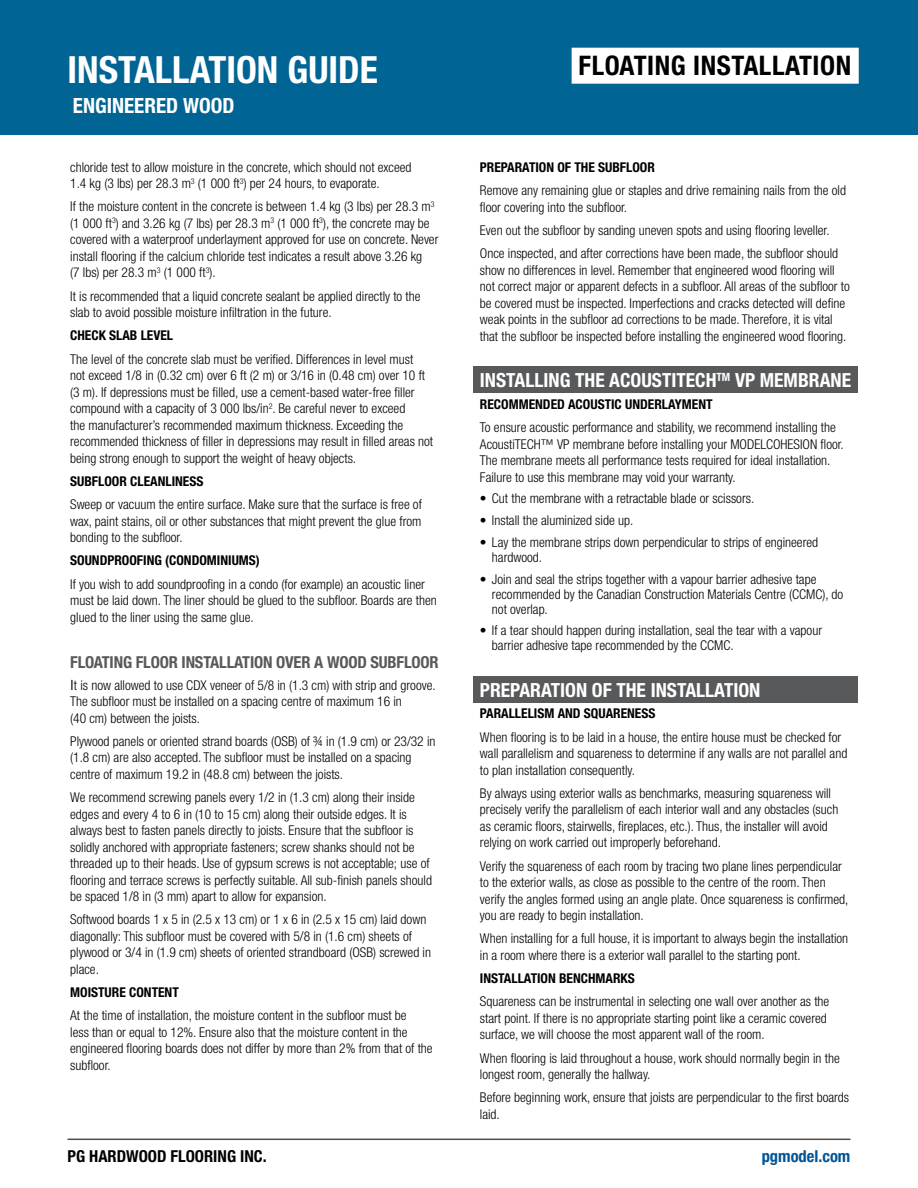
<style>
.page{position:relative;width:918px;height:1188px;background:#fff}
.page>*{position:absolute;margin:0;border:0;box-sizing:border-box;transform-origin:0 0}
.t1{font:700 condensed 37.5px "Helvetica Neue LT Std";color:#fff}
.t2{font:700 condensed 27px "Helvetica Neue LT Std";letter-spacing:.02em;color:#000}
.t3{font:700 condensed 21px "Helvetica Neue LT Std";color:#fff}
.t4{font:700 condensed 19.5px "Helvetica Neue LT Std";color:#fff}
.t5{font:700 condensed 18px "Helvetica Neue LT Std";color:#fff}
.t6{font:700 condensed 16.5px "Helvetica Neue LT Std";letter-spacing:-.01em;color:#58595b}
.t7{font:700 condensed 16.5px "Helvetica Neue LT Std";color:#000}
.t8{font:700 condensed 16.5px "Helvetica Neue LT Std";color:#005496}
.t9{font:300 condensed 13.5px/16.5px "Helvetica Neue LT Std";color:#000}
.t10{font:700 condensed 13.5px "Helvetica Neue LT Std";color:#000}
.s1{font-family:"Helvetica";font-weight:400}
</style>
<div class="page">
<hr style="left:68px;top:1139px;width:782px;height:1px;background:#4d4d4f">
<div style="left:473px;top:367px;width:385px;height:26px;background:#58595b"></div>
<div style="left:473px;top:676px;width:385px;height:26px;background:#58595b"></div>
<div style="left:0;top:0;width:918px;height:135px;background:#006594"></div>
<div style="left:572px;top:48px;width:287px;height:36px;background:#fff"></div>
<h1 class="t1" style="left:68px;top:47px;width:312px">INSTALLATION GUIDE</h1>
<h2 class="t2" style="left:579px;top:49px;width:274px">FLOATING INSTALLATION</h2>
<h3 class="t3" style="left:73px;top:93px;width:163px">ENGINEERED WOOD</h3>
<h3 class="t5" style="left:70px;top:94px;width:239px">PLANCHER DE BOIS D’INGÉNIERIE</h3>
<p class="t9" style="left:70px;top:159px;width:343px">chloride test to allow moisture in the concrete, which should not exceed<br>1.4 kg (3 lbs) per 28.3 m<sup>3</sup> (1 000 ft<sup>3</sup>) per 24 hours, to evaporate.</p>
<p class="t9" style="left:70px;top:198px;width:370px">If the moisture content in the concrete is between 1.4 kg (3 lbs) per 28.3 m<sup>3 </sup>(1 000 ft<sup>3</sup>) and 3.26 kg (7 lbs) per 28.3 m<sup>3</sup> (1 000 ft<sup>3</sup>), the concrete may be covered with a waterproof underlayment approved for use on concrete. Never install flooring if the calcium chloride test indicates a result above 3.26 kg<br>(7 lbs) per 28.3 m<sup>3</sup> (1 000 ft<sup>3</sup>).</p>
<p class="t9" style="left:70px;top:288px;width:352px">It is recommended that a liquid concrete sealant be applied directly to the slab to avoid possible moisture infiltration in the future.</p>
<p class="t10" style="left:70px;top:327px;width:104px">CHECK SLAB LEVEL</p>
<p class="t9" style="left:70px;top:350px;width:364px">The level of the concrete slab must be verified. Differences in level must<br>not exceed 1/8 in (0.32 cm) over 6 ft (2 m) or 3/16 in (0.48 cm) over 10 ft (3 m). If depressions must be filled, use a cement-based water-free filler compound with a capacity of 3 000 lbs/in<sup>2</sup>. Be careful never to exceed<br>the manufacturer’s recommended maximum thickness. Exceeding the recommended thickness of filler in depressions may result in filled areas not being strong enough to support the weight of heavy objects.</p>
<p class="t10" style="left:70px;top:473px;width:135px">SUBFLOOR CLEANLINESS</p>
<p class="t9" style="left:70px;top:496px;width:353px;text-align:justify">Sweep or vacuum the entire surface. Make sure that the surface is free of wax, paint stains, oil or other substances that might prevent the glue from bonding to the subfloor.</p>
<p class="t10" style="left:70px;top:552px;width:191px">SOUNDPROOFING (CONDOMINIUMS)</p>
<p class="t9" style="left:70px;top:575px;width:368px">If you wish to add soundproofing in a condo (for example) an acoustic liner must be laid down. The liner should be glued to the subfloor. Boards are then glued to the liner using the same glue.</p>
<p class="t6" style="left:70px;top:652px;width:370px">FLOATING FLOOR INSTALLATION OVER A WOOD SUBFLOOR</p>
<p class="t9" style="left:70px;top:677px;width:367px"><span class="s1">I</span>t is now allowed to use CDX veneer of 5/8 in (1.3 cm) with strip and groove.<br>The subfloor must be installed on a spacing centre of maximum 16 in<br>(40 cm) between the joists.</p>
<p class="t9" style="left:70px;top:733px;width:367px">Plywood panels or oriented strand boards (OSB) of ¾ in (1.9 cm) or 23/32 in (1.8 cm) are also accepted. The subfloor must be installed on a spacing centre of maximum 19.2 in (48.8 cm) between the joists.</p>
<p class="t9" style="left:70px;top:789px;width:363px">We recommend screwing panels every 1/2 in (1.3 cm) along their inside edges and every 4 to 6 in (10 to 15 cm) along their outside edges. It is always best to fasten panels directly to joists. Ensure that the subfloor is solidly anchored with appropriate fasteners; screw shanks should not be threaded up to their heads. Use of gypsum screws is not acceptable; use of flooring and terrace screws is perfectly suitable. All sub-finish panels should be spaced 1/8 in (3 mm) apart to allow for expansion.</p>
<p class="t9" style="left:70px;top:911px;width:362px">Softwood boards 1 x 5 in (2.5 x 13 cm) or 1 x 6 in (2.5 x 15 cm) laid down diagonally: This subfloor must be covered with 5/8 in (1.6 cm) sheets of plywood or 3/4 in (1.9 cm) sheets of oriented strandboard (OSB) screwed in place.</p>
<p class="t10" style="left:70px;top:984px;width:110px">MOISTURE CONTENT</p>
<p class="t9" style="left:70px;top:1007px;width:364px">At the time of installation, the moisture content in the subfloor must be<br>less than or equal to 12%. Ensure also that the moisture content in the engineered flooring boards does not differ by more than 2% from that of the subfloor.</p>
<p class="t10" style="left:480px;top:159px;width:177px">PREPARATION OF THE SUBFLOOR</p>
<p class="t9" style="left:480px;top:182px;width:368px">Remove any remaining glue or staples and drive remaining nails from the old floor covering into the subfloor.</p>
<p class="t9" style="left:480px;top:219px;width:360px;line-height:23.2px">Even out the subfloor by sanding uneven spots and using flooring leveller.<br>Once inspected, and after corrections have been made, the subfloor should</p>
<p class="t9" style="left:480px;top:262px;width:372px">show no differences in level. Remember that engineered wood flooring will not correct major or apparent defects in a subfloor. All areas of the subfloor to be covered must be inspected. Imperfections and cracks detected will define weak points in the subfloor ad corrections to be made. Therefore, it is vital that the subfloor be inspected before installing the engineered wood flooring.</p>
<h3 class="t4" style="left:480px;top:368px;width:373px">INSTALLING THE ACOUSTITECH<sup>TM</sup> VP MEMBRANE</h3>
<p class="t10" style="left:480px;top:396px;width:234px">RECOMMENDED ACOUSTIC UNDERLAYMENT</p>
<p class="t9" style="left:480px;top:419px;width:365px">To ensure acoustic performance and stability, we recommend installing the AcoustiTECH™ VP membrane before installing your MODELCOHESION floor.<br>The membrane meets all performance tests required for ideal installation.<br>Failure to use this membrane may void your warranty.</p>
<p class="t9" style="left:480px;top:490px;width:276px">• Cut the membrane with a retractable blade or scissors.</p>
<p class="t9" style="left:480px;top:512px;width:155px">• Install the aluminized side up.</p>
<p class="t9" style="left:492px;top:535px;width:328px;line-height:15px;text-indent:-12px">• Lay the membrane strips down perpendicular to strips of engineered hardwood.</p>
<p class="t9" style="left:492px;top:571px;width:353px;line-height:15px;text-indent:-12px">• Join and seal the strips together with a vapour barrier adhesive tape recommended by the Canadian Construction Materials Centre (CCMC), do not overlap.</p>
<p class="t9" style="left:492px;top:623px;width:332px;line-height:15px;text-indent:-12px">• If a tear should happen during installation, seal the tear with a vapour barrier adhesive tape recommended by the CCMC.</p>
<h3 class="t4" style="left:480px;top:678px;width:282px">PREPARATION OF THE INSTALLATION</h3>
<p class="t10" style="left:480px;top:705px;width:177px">PARALLELISM AND SQUARENESS</p>
<p class="t9" style="left:480px;top:729px;width:369px">When flooring is to be laid in a house, the entire house must be checked for wall parallelism and squareness to determine if any walls are not parallel and to plan installation consequently.</p>
<p class="t9" style="left:480px;top:785px;width:360px">By always using exterior walls as benchmarks, measuring squareness will precisely verify the parallelism of each interior wall and any obstacles (such as ceramic floors, stairwells, fireplaces, etc.). Thus, the installer will avoid relying on work carried out improperly beforehand.</p>
<p class="t9" style="left:480px;top:858px;width:370px">Verify the squareness of each room by tracing two plane lines perpendicular to the exterior walls, as close as possible to the centre of the room. Then verify the angles formed using an angle plate. Once squareness is confirmed, you are ready to begin installation.</p>
<p class="t9" style="left:480px;top:930px;width:370px">When installing for a full house, it is important to always begin the installation in a room where there is a exterior wall parallel to the starting pont.</p>
<p class="t10" style="left:480px;top:970px;width:156px">INSTALLATION BENCHMARKS</p>
<p class="t9" style="left:480px;top:993px;width:351px">Squareness can be instrumental in selecting one wall over another as the start point. If there is no appropriate starting point like a ceramic covered surface, we will choose the most apparent wall of the room.</p>
<p class="t9" style="left:480px;top:1050px;width:361px">When flooring is laid throughout a house, work should normally begin in the longest room, generally the hallway.</p>
<p class="t9" style="left:480px;top:1089px;width:371px">Before beginning work, ensure that joists are perpendicular to the first boards laid.</p>
<p class="t7" style="left:68px;top:1147px;width:201px">PG HARDWOOD FLOORING INC.</p>
<p class="t8" style="left:762px;top:1146px;width:90px">pgmodel.com</p>
</div>
